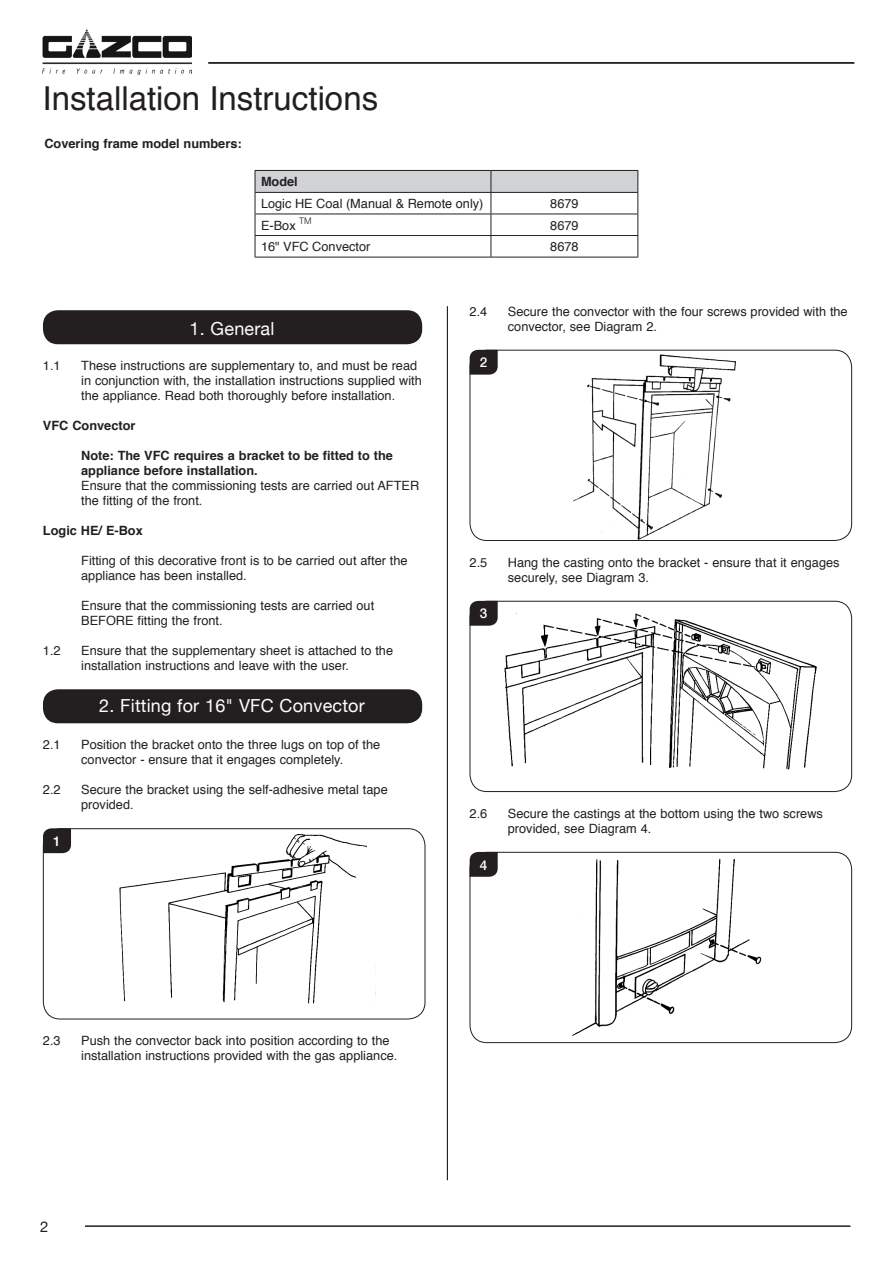
<style>
.page{position:relative;width:893px;height:1263px;background:#fff}
.page>*{position:absolute;margin:0;border:0;box-sizing:border-box;transform-origin:0 0}
.t1{font:33px "Helvetica";color:#231f20}
.t2{font:18px "Helvetica Neue";letter-spacing:.01em;color:#fff}
.t3{font:15px "Helvetica Neue";color:#231f20}
.t4{font:500 13.5px "Helvetica Neue";color:#fff}
.t5{font:12.75px/15px "Helvetica";color:#231f20}
.Page_Heading{font:700 12.75px/15px "Helvetica";color:#231f20}
.t6{font:300 9px "Helvetica";color:#231f20}
</style>
<div class="page">
<hr style="left:85px;top:1225px;width:765px;height:2px;background:#231f20">
<hr style="left:208px;top:62px;width:646px;height:2px;background:#231f20">
<img style="left:43px;top:29px;width:149px;height:46px">
<div style="left:43px;top:310px;width:379px;height:34px;background:#231f20;border-radius:15px"></div>
<div style="left:43px;top:689px;width:379px;height:34px;background:#231f20;border-radius:15px"></div>
<img style="left:119px;top:833px;width:248px;height:171px">
<div style="left:43px;top:828px;width:382px;height:191px;border:1px solid #231f20;border-radius:17px"></div>
<svg style="left:43px;top:828px;width:28px;height:25px"></svg>
<img style="left:573px;top:354px;width:163px;height:185px">
<div style="left:470px;top:350px;width:382px;height:191px;border:1px solid #231f20;border-radius:17px"></div>
<svg style="left:470px;top:350px;width:28px;height:25px"></svg>
<img style="left:504px;top:613px;width:313px;height:157px">
<div style="left:470px;top:601px;width:382px;height:191px;border:1px solid #231f20;border-radius:17px"></div>
<svg style="left:470px;top:601px;width:28px;height:25px"></svg>
<img style="left:572px;top:858px;width:190px;height:178px">
<div style="left:470px;top:852px;width:382px;height:191px;border:1px solid #231f20;border-radius:17px"></div>
<svg style="left:470px;top:852px;width:28px;height:25px"></svg>
<hr style="left:447px;top:306px;width:1px;height:874px;background:#231f20">
<svg style="left:255px;top:170px;width:383px;height:87px"></svg>
<hr style="left:255px;top:257px;width:236px;height:1px;background:#231f20">
<hr style="left:491px;top:257px;width:147px;height:1px;background:#231f20">
<p class="t1" style="left:43px;top:73px;width:337px">Installation Instructions</p>
<p class="Page_Heading" style="left:44px;top:136px;width:199px">Covering frame model numbers:</p>
<p class="Page_Heading" style="left:261px;top:174px;width:38px">Model</p>
<p class="t5" style="left:261px;top:196px;width:224px">Logic HE Coal (Manual &amp; Remote only)</p>
<p class="t5" style="left:550px;top:196px;width:30px">8679</p>
<p class="t5" style="left:261px;top:218px;width:36px">E-Box</p>
<p class="t6" style="left:299px;top:213px;width:14px">TM</p>
<p class="t5" style="left:550px;top:218px;width:30px">8679</p>
<p class="t5" style="left:261px;top:239px;width:111px">16" VFC Convector</p>
<p class="t5" style="left:550px;top:239px;width:30px">8678</p>
<p class="t2" style="left:190px;top:313px;width:86px">1. General</p>
<p class="t5" style="left:43px;top:359px;width:19px">1.1</p>
<p class="t5" style="left:81px;top:359px;width:342px">These instructions are supplementary to, and must be read in conjunction with, the installation instructions supplied with the appliance. Read both thoroughly before installation.</p>
<p class="Page_Heading" style="left:43px;top:418px;width:94px">VFC Convector</p>
<p class="Page_Heading" style="left:81px;top:448px;width:313px">Note: The VFC requires a bracket to be fitted to the appliance before installation.</p>
<p class="t5" style="left:81px;top:479px;width:340px">Ensure that the commissioning tests are carried out AFTER the fitting of the front.</p>
<p class="Page_Heading" style="left:43px;top:523px;width:101px">Logic HE/ E-Box</p>
<p class="t5" style="left:81px;top:554px;width:328px">Fitting of this decorative front is to be carried out after the appliance has been installed.</p>
<p class="t5" style="left:81px;top:599px;width:295px">Ensure that the commissioning tests are carried out<br>BEFORE fitting the front.</p>
<p class="t5" style="left:43px;top:644px;width:19px">1.2</p>
<p class="t5" style="left:81px;top:644px;width:313px">Ensure that the supplementary sheet is attached to the installation instructions and leave with the user.</p>
<p class="t2" style="left:99px;top:691px;width:267px">2. Fitting for 16" VFC Convector</p>
<p class="t5" style="left:43px;top:738px;width:19px">2.1</p>
<p class="t5" style="left:81px;top:738px;width:301px">Position the bracket onto the three lugs on top of the convector - ensure that it engages completely.</p>
<p class="t5" style="left:43px;top:783px;width:19px">2.2</p>
<p class="t5" style="left:81px;top:783px;width:308px">Secure the bracket using the self-adhesive metal tape provided.</p>
<p class="t4" style="left:53px;top:830px;width:9px">1</p>
<p class="t5" style="left:470px;top:304px;width:19px">2.4</p>
<p class="t5" style="left:508px;top:304px;width:341px">Secure the convector with the four screws provided with the convector, see Diagram 2.</p>
<p class="t4" style="left:480px;top:352px;width:9px">2</p>
<p class="t5" style="left:470px;top:555px;width:19px">2.5</p>
<p class="t5" style="left:508px;top:555px;width:333px">Hang the casting onto the bracket - ensure that it engages securely, see Diagram 3.</p>
<p class="t4" style="left:480px;top:603px;width:9px">3</p>
<p class="t5" style="left:470px;top:806px;width:19px">2.6</p>
<p class="t5" style="left:508px;top:806px;width:317px">Secure the castings at the bottom using the two screws provided, see Diagram 4.</p>
<p class="t4" style="left:480px;top:854px;width:9px">4</p>
<p class="t5" style="left:43px;top:1034px;width:19px">2.3</p>
<p class="t5" style="left:81px;top:1034px;width:318px">Push the convector back into position according to the installation instructions provided with the gas appliance.</p>
<p class="t3" style="left:40px;top:1214px;width:10px">2</p>
</div>
